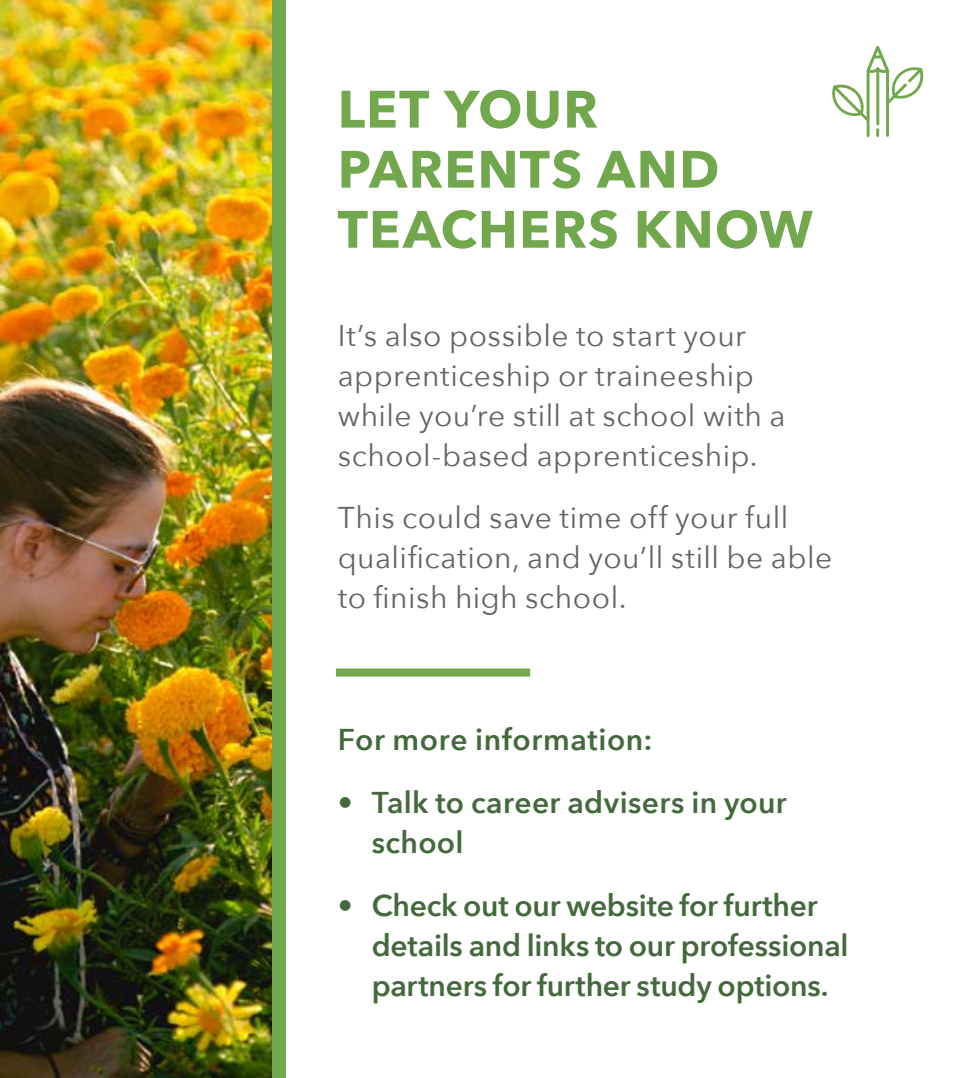
<style>
.page{position:relative;width:964px;height:1078px;background:#fff}
.page>*{position:absolute;margin:0;border:0;box-sizing:border-box;transform-origin:0 0}
.t1{font:700 52px/60px "Avenir Next";letter-spacing:.025em;color:#72a84d}
.t2{font:30px/40px "Avenir Next";letter-spacing:.015em;color:#636466}
.t3{font:600 30px/40px "Avenir Next";letter-spacing:-.005em;color:#43693c}
.t4{font:600 30px "Avenir Next";letter-spacing:.02em;color:#43693c}
</style>
<div class="page">
<img style="left:0;top:0;width:272px;height:1077px">
<div style="left:272px;top:0;width:13px;height:1077px;background:#72a84d"></div>
<div style="left:336px;top:668px;width:194px;height:8px;background:#72a84d"></div>
<svg style="left:832px;top:46px;width:91px;height:91px"></svg>
<h1 class="t1" style="left:338px;top:79px;width:476px">LET YOUR<br>PARENTS AND<br>TEACHERS KNOW</h1>
<p class="t2" style="left:338px;top:314px;width:449px">It’s also possible to start your apprenticeship or traineeship while you’re still at school with a school-based apprenticeship.</p>
<p class="t2" style="left:338px;top:496px;width:496px">This could save time off your full qualification, and you’ll still be able to finish high school.</p>
<p class="t4" style="left:338px;top:714px;width:316px">For more information:</p>
<p class="t3" style="left:372px;top:781px;width:417px;text-indent:-34px">• Talk to career advisers in your school</p>
<p class="t3" style="left:372px;top:884px;width:478px;text-indent:-34px">• Check out our website for further details and links to our professional partners for further study options.</p>
</div>
